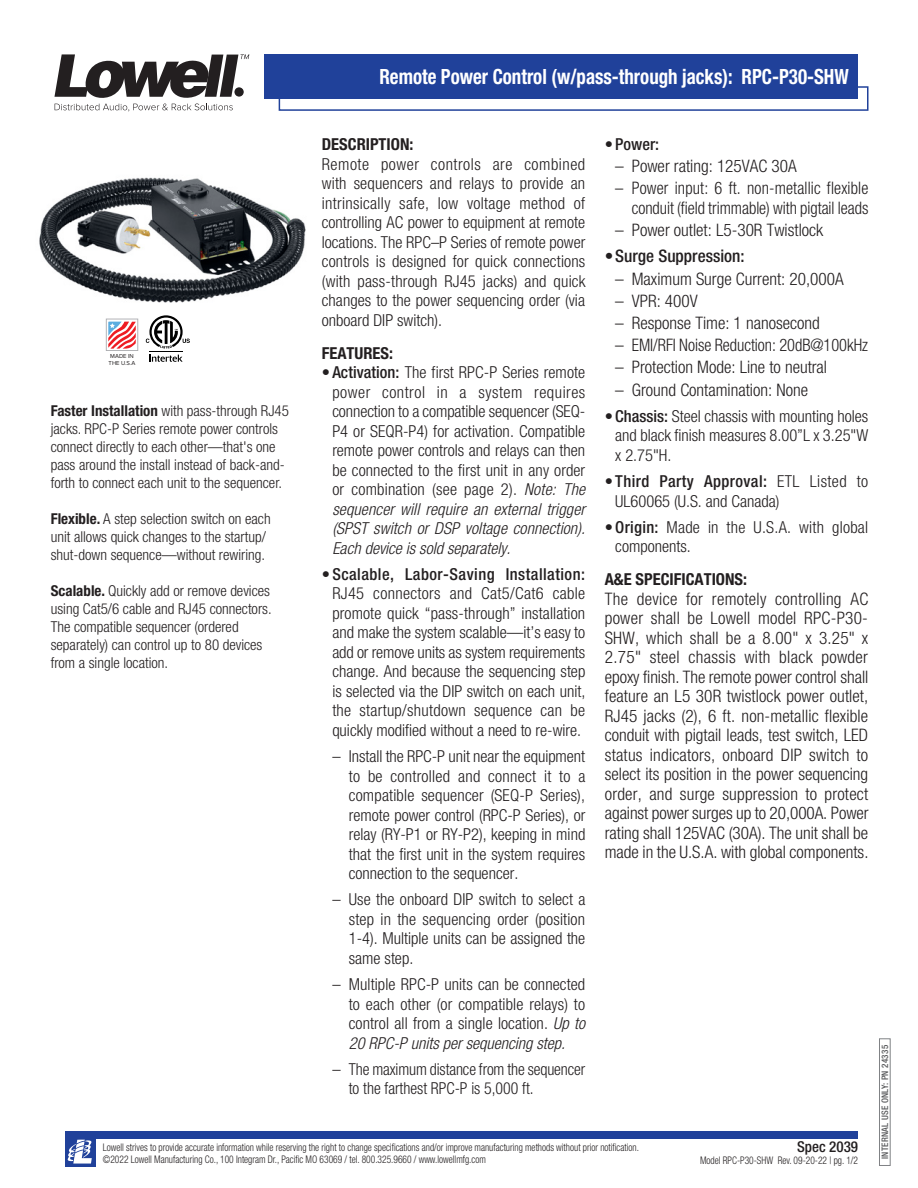
<style>
.page{position:relative;width:918px;height:1188px;background:#fff}
.page>*{position:absolute;margin:0;border:0;box-sizing:border-box;transform-origin:0 0}
.Product_-_Model_No{font:700 condensed 21px "Helvetica Neue LT Std";color:#fff;scale:.9 1}
.Paragraph_titles{font:300 condensed 17.25px/19.5px "Helvetica Neue LT Std";color:#231f20;text-align:justify}
.Paragraph_titles-2{font:300 condensed 17.25px/19.5px "Helvetica Neue LT Std";color:#231f20;text-align:right;scale:.95 1}
.Paragraph_titles-3{font:500 condensed 17.25px "Helvetica Neue LT Std";color:#231f20}
.Paragraph_titles-4{font:300 condensed 16.5px/19.5px "Helvetica Neue LT Std";color:#231f20;text-align:justify}
.Paragraph_titles-5{font:700 condensed 16.5px "Helvetica Neue LT Std";color:#231f20}
.Paragraph_titles-6{font:500 condensed 16.5px "Helvetica Neue LT Std";color:#231f20}
.t1{font:300 condensed 15px/18px "Helvetica Neue LT Std";color:#231f20}
.t2{font:500 condensed 15px "Helvetica Neue LT Std";color:#231f20}
.t3{font:300 condensed 10.5px/12px "Helvetica Neue LT Std";color:#231f20;scale:.9 1}
.t4{font:500 condensed 9px "Helvetica Neue LT Std";letter-spacing:.03em;color:#57585a}
.t5{font:6px/7.2px "Proxima Nova";color:#231f20}
.s1{font-weight:700}
.s2{font-weight:500}
.s3{font-style:italic}
.s4{font-weight:300}
</style>
<div class="page">
<div style="left:264px;top:54px;width:594px;height:45px;background:#20419a"></div>
<svg style="left:54px;top:54px;width:195px;height:57px"></svg>
<div style="left:65px;top:1131px;width:793px;height:7px;background:#20419a"></div>
<div style="left:65px;top:1133px;width:30px;height:34px;background:#20419a"></div>
<svg style="left:67px;top:1140px;width:25px;height:24px"></svg>
<div style="left:879px;top:1038px;width:12px;height:128px;border:1px solid #808285"></div>
<img style="left:39px;top:177px;width:267px;height:147px">
<svg style="left:278px;top:86px;width:591px;height:25px"></svg>
<svg style="left:106px;top:319px;width:32px;height:32px"></svg>
<svg style="left:149px;top:355px;width:34px;height:7px"></svg>
<hr style="left:149px;top:351px;width:34px;height:1px;background:#000">
<svg style="left:146px;top:315px;width:44px;height:34px"></svg>
<p class="Product_-_Model_No" style="left:379px;top:64px;width:523px">Remote Power Control (w/pass-through jacks): RPC-P30-SHW</p>
<p class="t5" style="left:109px;top:353px;width:28px">MADE IN<br>THE U.S.A</p>
<p class="t1" style="left:51px;top:401px;width:240px"><span class="s1">Faster Installation</span> with pass-through RJ45 jacks. RPC-P Series remote power controls connect directly to each other—that's one pass around the install instead of back-and&shy;forth to connect each unit to the sequencer.</p>
<p class="t1" style="left:51px;top:509px;width:221px"><span class="s1">Flexible.</span> A step selection switch on each unit allows quick changes to the startup/ shut-down sequence—without rewiring.</p>
<p class="t1" style="left:51px;top:581px;width:222px"><span class="s1">Scalable.</span> Quickly add or remove devices using Cat5/6 cable and RJ45 connectors.<br>The compatible sequencer (ordered separately) can control up to 80 devices from a single location.</p>
<p class="Paragraph_titles-5" style="left:322px;top:134px;width:93px">DESCRIPTION:</p>
<p class="Paragraph_titles-4" style="left:322px;top:154px;width:265px">Remote power controls are combined with sequencers and relays to provide an intrinsically safe, low voltage method of controlling AC power to equipment at remote locations. The RPC–P Series of remote power controls is designed for quick connections (with pass-through RJ45 jacks) and quick changes to the power sequencing order (via onboard DIP switch).</p>
<p class="Paragraph_titles-5" style="left:322px;top:343px;width:73px">FEATURES:</p>
<p class="Paragraph_titles-4" style="left:332px;top:362px;width:255px;text-indent:-10px">• <span class="s2">Activation:</span> The first RPC-P Series remote power control in a system requires connection to a compatible sequencer (SEQ-P4 or SEQR-P4) for activation. Compatible remote power controls and relays can then be connected to the first unit in any order or combination (see page 2). <span class="s3">Note: The sequencer will require an external trigger (SPST switch or DSP voltage connection).<br>Each device is sold separately.</span></p>
<p class="Paragraph_titles-4" style="left:332px;top:564px;width:255px;text-indent:-10px">•<span class="s2">Scalable, Labor-Saving Installation:<br></span>RJ45 connectors and Cat5/Cat6 cable promote quick “pass-through” installation and make the system scalable—it’s easy to add or remove units as system requirements change. And because the sequencing step is selected via the DIP switch on each unit, the startup/shutdown sequence can be quickly modified without a need to re-wire.</p>
<p class="Paragraph_titles-4" style="left:349px;top:746px;width:238px;text-indent:-17px">– Install the RPC-P unit near the equipment to be controlled and connect it to a compatible sequencer (SEQ-P Series), remote power control (RPC-P Series), or relay (RY-P1 or RY-P2), keeping in mind that the first unit in the system requires connection to the sequencer.</p>
<p class="Paragraph_titles-4" style="left:349px;top:890px;width:238px;text-indent:-17px">– Use the onboard DIP switch to select a step in the sequencing order (position 1-4). Multiple units can be assigned the same step.</p>
<p class="Paragraph_titles-4" style="left:349px;top:974px;width:238px;text-indent:-17px">– Multiple RPC-P units can be connected to each other (or compatible relays) to control all from a single location. <span class="s3">Up to 20 RPC-P units per sequencing step.</span></p>
<p class="Paragraph_titles-4" style="left:349px;top:1059px;width:238px;text-indent:-17px">– The maximum distance from the sequencer to the farthest RPC-P is 5,000 ft.</p>
<p class="Paragraph_titles-6" style="left:605px;top:134px;width:56px"><span class="s4">•</span> Power:</p>
<p class="Paragraph_titles" style="left:615px;top:156px;width:183px">– Power rating: 125VAC 30A</p>
<p class="Paragraph_titles-2" style="left:615px;top:178px;width:268px">– Power input: 6 ft. non-metallic flexible conduit (field trimmable) with pigtail leads</p>
<p class="Paragraph_titles" style="left:615px;top:220px;width:209px">– Power outlet: L5-30R Twistlock</p>
<p class="Paragraph_titles-3" style="left:605px;top:246px;width:141px"><span class="s4">•</span>Surge Suppression:</p>
<p class="Paragraph_titles" style="left:615px;top:269px;width:230px">– Maximum Surge Current: 20,000A</p>
<p class="Paragraph_titles" style="left:615px;top:291px;width:84px">– VPR: 400V</p>
<p class="Paragraph_titles" style="left:615px;top:313px;width:206px">– Response Time: 1 nanosecond</p>
<p class="Paragraph_titles" style="left:615px;top:335px;width:254px">– EMI/RFI Noise Reduction: 20dB@100kHz</p>
<p class="Paragraph_titles" style="left:615px;top:357px;width:213px">– Protection Mode: Line to neutral</p>
<p class="Paragraph_titles" style="left:615px;top:380px;width:194px">– Ground Contamination: None</p>
<p class="Paragraph_titles-4" style="left:615px;top:406px;width:255px;text-indent:-10px">• <span class="s2">Chassis:</span> Steel chassis with mounting holes and black finish measures 8.00”L x 3.25"W x 2.75"H.</p>
<p class="Paragraph_titles-4" style="left:615px;top:471px;width:255px;text-indent:-10px">• <span class="s2">Third Party Approval:</span> ETL Listed to<br>UL60065 (U.S. and Canada)</p>
<p class="Paragraph_titles-4" style="left:615px;top:517px;width:255px;text-indent:-10px">•<span class="s2">Origin:</span> Made in the U.S.A. with global components.</p>
<p class="Paragraph_titles-5" style="left:605px;top:570px;width:144px">A&amp;E SPECIFICATIONS:</p>
<p class="Paragraph_titles" style="left:605px;top:589px;width:265px">The device for remotely controlling AC power shall be Lowell model RPC-P30- SHW, which shall be a 8.00" x 3.25" x 2.75" steel chassis with black powder epoxy finish. The remote power control shall feature an L5 30R twistlock power outlet, RJ45 jacks (2), 6 ft. non-metallic flexible conduit with pigtail leads, test switch, LED status indicators, onboard DIP switch to select its position in the power sequencing order, and surge suppression to protect against power surges up to 20,000A. Power rating shall 125VAC (30A). The unit shall be made in the U.S.A. with global components.</p>
<p class="t3" style="left:103px;top:1141px;width:597px">Lowell strives to provide accurate information while reserving the right to change specifications and/or improve manufacturing methods without prior notification. ©2022 Lowell Manufacturing Co., 100 Integram Dr., Pacific MO 63069 / tel. 800.325.9660 / www.lowellmfg.com</p>
<p class="t2" style="left:797px;top:1138px;width:63px">Spec 2039</p>
<p class="t3" style="left:700px;top:1155px;width:177px">Model RPC-P30-SHW Rev. 09-20-22 | pg. 1/2</p>
<p class="t4" style="left:879px;top:1159px;width:115px;rotate:-90deg">INTERNAL USE ONLY: PN 24335</p>
</div>
